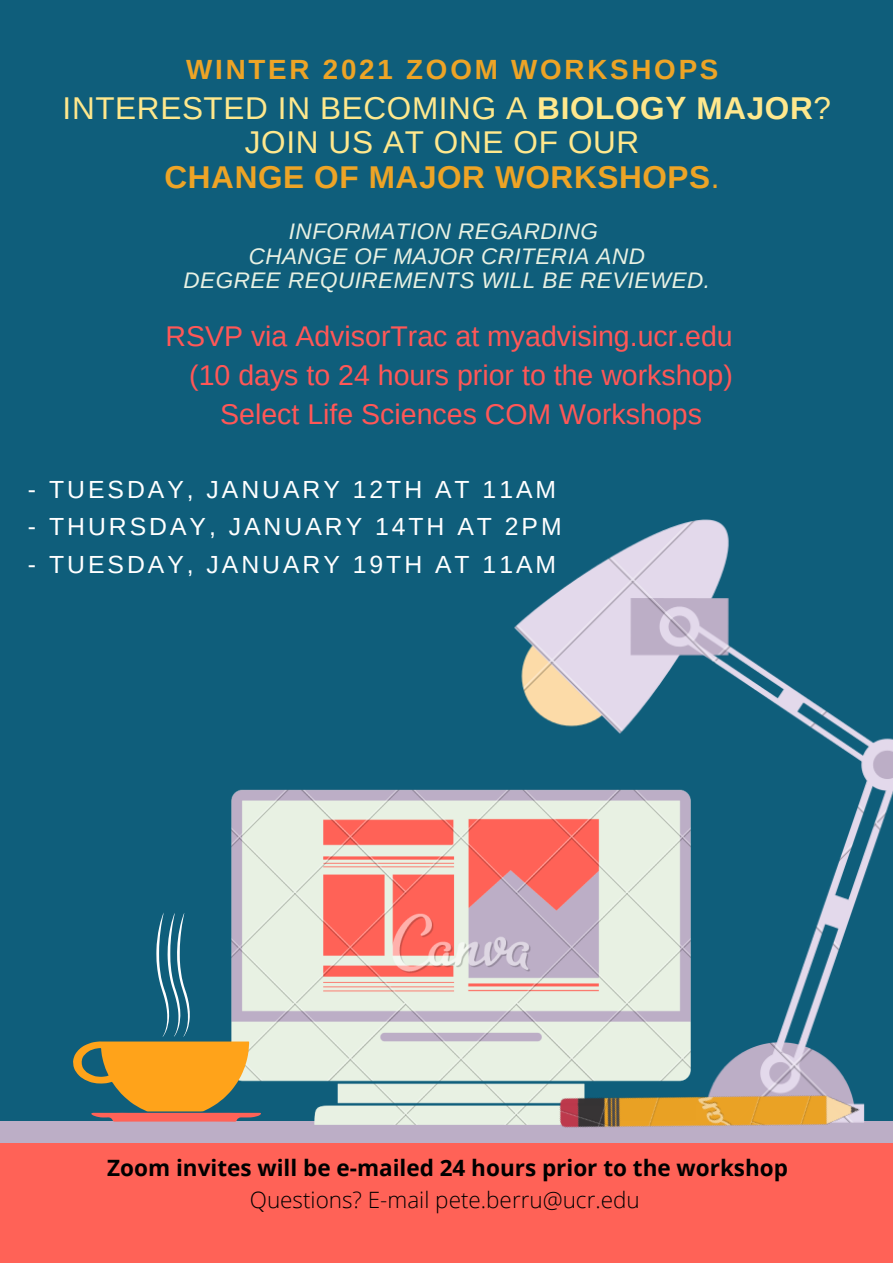
<style>
.page{position:relative;width:893px;height:1263px;background:#0f5e7b}
.page>*{position:absolute;margin:0;border:0;box-sizing:border-box;transform-origin:0 0}
.t1{font:31.5px "Arimo";letter-spacing:.02em;color:#ffe88d}
.t2{font:700 31.5px "Arimo";letter-spacing:.02em;color:#eda426}
.t3{font:28.5px "Arimo";color:#ff5757}
.t4{font:700 27.75px "Arimo";letter-spacing:.1em;color:#eda426}
.t5{font:24.75px "Arimo";letter-spacing:.12em;color:#fff}
.t6{font:italic 22.5px "Arimo";letter-spacing:.02em;color:#e8f1e3}
.t7{font:700 22.5px "Open Sans";color:#000}
.t8{font:300 22.5px "Open Sans";color:#000}
.s1{font-weight:700}
.s2{font-weight:400}
</style>
<div class="page">
<div style="left:0;top:1121px;width:893px;height:142px;background:#bcaec6"></div>
<img style="left:514px;top:519px;width:379px;height:358px">
<div style="left:0;top:1143px;width:893px;height:120px;background:#ff6257"></div>
<img style="left:231px;top:670px;width:507px;height:455px">
<svg style="left:73px;top:912px;width:188px;height:210px"></svg>
<img style="left:476px;top:877px;width:389px;height:251px">
<p class="t4" style="left:186px;top:54px;width:534px">WINTER 2021 ZOOM WORKSHOPS</p>
<p class="t1" style="left:63px;top:91px;width:770px">INTERESTED IN BECOMING A <span class="s1">BIOLOGY MAJOR</span>?</p>
<p class="t1" style="left:245px;top:125px;width:396px">JOIN US AT ONE OF OUR</p>
<p class="t2" style="left:164px;top:159px;width:556px">CHANGE OF MAJOR WORKSHOPS<span class="s2">.</span></p>
<p class="t6" style="left:289px;top:219px;width:311px">INFORMATION REGARDING</p>
<p class="t6" style="left:249px;top:243px;width:398px">CHANGE OF MAJOR CRITERIA AND</p>
<p class="t6" style="left:183px;top:268px;width:528px">DEGREE REQUIREMENTS WILL BE REVIEWED.</p>
<p class="t3" style="left:165px;top:320px;width:569px">RSVP via AdvisorTrac at myadvising.ucr.edu</p>
<p class="t3" style="left:189px;top:359px;width:545px">(10 days to 24 hours prior to the workshop)</p>
<p class="t3" style="left:220px;top:399px;width:483px">Select Life Sciences COM Workshops</p>
<p class="t5" style="left:28px;top:476px;width:530px">- TUESDAY, JANUARY 12TH AT 11AM</p>
<p class="t5" style="left:28px;top:513px;width:535px">- THURSDAY, JANUARY 14TH AT 2PM</p>
<p class="t5" style="left:28px;top:550px;width:530px">- TUESDAY, JANUARY 19TH AT 11AM</p>
<p class="t7" style="left:107px;top:1152px;width:682px">Zoom invites will be e-mailed 24 hours prior to the workshop</p>
<p class="t8" style="left:250px;top:1184px;width:391px">Questions? E-mail pete.berru@ucr.edu</p>
</div>
